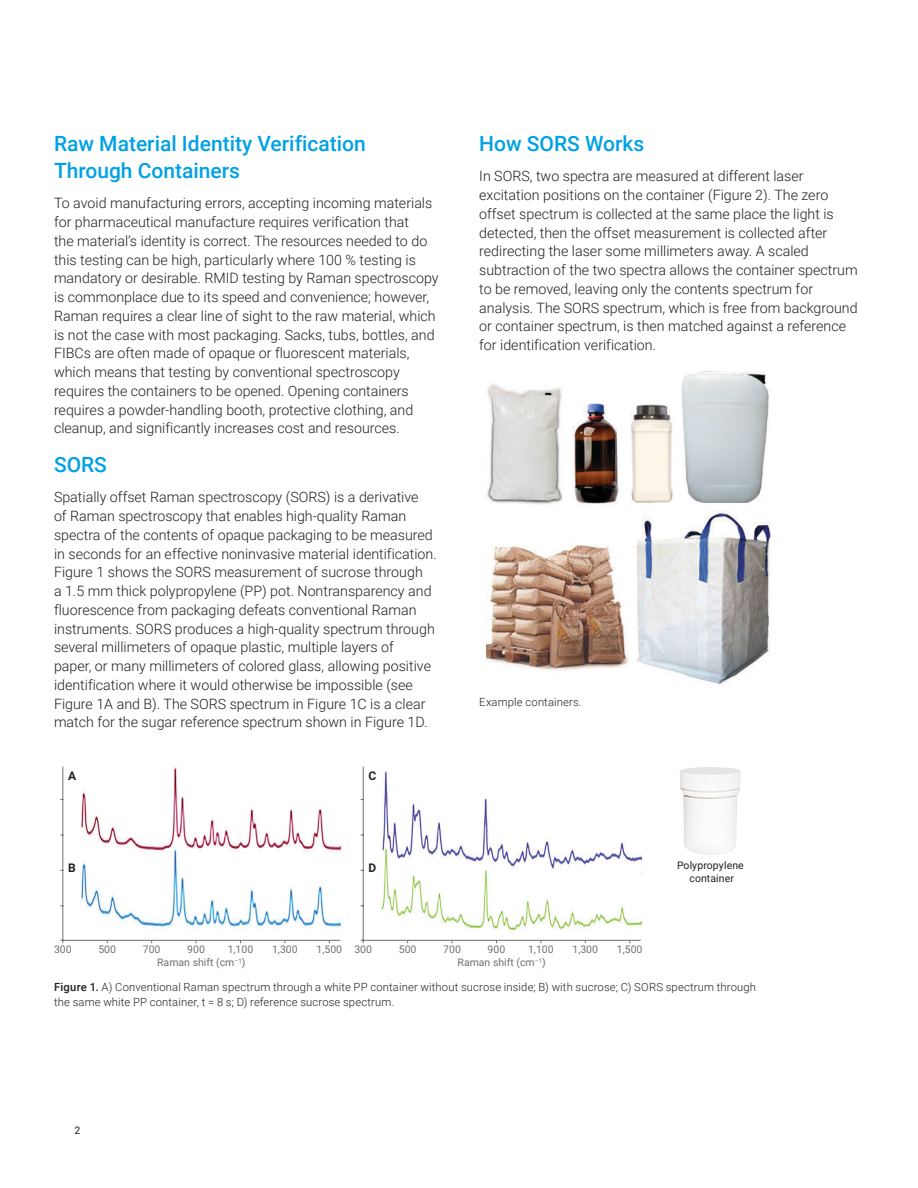
<style>
.page{position:relative;width:918px;height:1188px;background:#fff}
.page>*{position:absolute;margin:0;border:0;box-sizing:border-box;transform-origin:0 0}
.Header_1{font:500 21px/27px "Roboto";color:#00a1e4}
.Text{font:300 14.25px/18.8px "Roboto";color:#231f20}
.t1{font:700 12px "Roboto";color:#231f20}
.Caption-_no_number{font:300 11.25px/15px "Roboto";letter-spacing:.015em;color:#231f20}
.t2{font:10.5px "Roboto";color:#6d6f71}
.t3{font:10.5px/12.6px "Roboto";letter-spacing:.01em;color:#231f20;text-align:center}
.s1{font-weight:500}
</style>
<div class="page">
<img style="left:61px;top:766px;width:582px;height:175px">
<hr style="left:62px;top:767px;width:1px;height:173px;background:#6d6f71">
<hr style="left:63px;top:940px;width:277px;height:1px;background:#6d6f71">
<hr style="left:363px;top:767px;width:1px;height:173px;background:#6d6f71">
<hr style="left:363px;top:940px;width:277px;height:1px;background:#6d6f71">
<img style="left:680px;top:767px;width:61px;height:88px">
<img style="left:486px;top:544px;width:143px;height:127px">
<img style="left:636px;top:510px;width:135px;height:174px">
<img style="left:572px;top:403px;width:47px;height:101px">
<img style="left:487px;top:384px;width:76px;height:120px">
<img style="left:631px;top:404px;width:42px;height:99px">
<img style="left:681px;top:371px;width:88px;height:132px">
<p class="Header_1" style="left:54px;top:129px;width:313px">Raw Material Identity Verification<br>Through Containers</p>
<p class="Text" style="left:54px;top:193px;width:386px">To avoid manufacturing errors, accepting incoming materials for pharmaceutical manufacture requires verification that<br>the material’s identity is correct. The resources needed to do this testing can be high, particularly where 100 % testing is mandatory or desirable. RMID testing by Raman spectroscopy is commonplace due to its speed and convenience; however, Raman requires a clear line of sight to the raw material, which is not the case with most packaging. Sacks, tubs, bottles, and FIBCs are often made of opaque or fluorescent materials, which means that testing by conventional spectroscopy requires the containers to be opened. Opening containers requires a powder-handling booth, protective clothing, and cleanup, and significantly increases cost and resources.</p>
<p class="Header_1" style="left:54px;top:450px;width:54px">SORS</p>
<p class="Text" style="left:54px;top:487px;width:384px">Spatially offset Raman spectroscopy (SORS) is a derivative<br>of Raman spectroscopy that enables high-quality Raman spectra of the contents of opaque packaging to be measured in seconds for an effective noninvasive material identification.<br>Figure 1 shows the SORS measurement of sucrose through<br>a 1.5 mm thick polypropylene (PP) pot. Nontransparency and fluorescence from packaging defeats conventional Raman instruments. SORS produces a high-quality spectrum through several millimeters of opaque plastic, multiple layers of<br>paper, or many millimeters of colored glass, allowing positive identification where it would otherwise be impossible (see Figure 1A and B). The SORS spectrum in Figure 1C is a clear match for the sugar reference spectrum shown in Figure 1D.</p>
<p class="t1" style="left:68px;top:767px;width:10px">A</p>
<p class="t1" style="left:68px;top:860px;width:9px">B</p>
<p class="t1" style="left:369px;top:767px;width:9px">C</p>
<p class="t1" style="left:369px;top:860px;width:9px">D</p>
<p class="Header_1" style="left:479px;top:129px;width:167px">How SORS Works</p>
<p class="Text" style="left:479px;top:166px;width:380px">In SORS, two spectra are measured at different laser excitation positions on the container (Figure 2). The zero offset spectrum is collected at the same place the light is detected, then the offset measurement is collected after redirecting the laser some millimeters away. A scaled subtraction of the two spectra allows the container spectrum to be removed, leaving only the contents spectrum for analysis. The SORS spectrum, which is free from background or container spectrum, is then matched against a reference for identification verification.</p>
<p class="Caption-_no_number" style="left:479px;top:694px;width:104px">Example containers.</p>
<p class="t3" style="left:677px;top:859px;width:68px">Polypropylene container</p>
<p class="t2" style="left:54px;top:942px;width:19px">300</p>
<p class="t2" style="left:98px;top:942px;width:19px">500</p>
<p class="t2" style="left:143px;top:942px;width:19px">700</p>
<p class="t2" style="left:187px;top:942px;width:19px">900</p>
<p class="t2" style="left:228px;top:942px;width:27px">1,100</p>
<p class="t2" style="left:272px;top:942px;width:27px">1,300</p>
<p class="t2" style="left:317px;top:942px;width:27px">1,500</p>
<p class="t2" style="left:157px;top:955px;width:90px">Raman shift (cm<sup>–1</sup>)</p>
<p class="t2" style="left:354px;top:942px;width:19px">300</p>
<p class="t2" style="left:399px;top:942px;width:19px">500</p>
<p class="t2" style="left:443px;top:942px;width:19px">700</p>
<p class="t2" style="left:488px;top:942px;width:19px">900</p>
<p class="t2" style="left:528px;top:942px;width:27px">1,100</p>
<p class="t2" style="left:572px;top:942px;width:27px">1,300</p>
<p class="t2" style="left:617px;top:942px;width:27px">1,500</p>
<p class="t2" style="left:458px;top:955px;width:90px">Raman shift (cm<sup>–1</sup>)</p>
<p class="Caption-_no_number" style="left:54px;top:979px;width:704px"><span class="s1">Figure 1.</span> A) Conventional Raman spectrum through a white PP container without sucrose inside; B) with sucrose; C) SORS spectrum through the same white PP container, t = 8 s; D) reference sucrose spectrum.</p>
<p class="t3" style="left:75px;top:1124px;width:7px">2</p>
</div>
